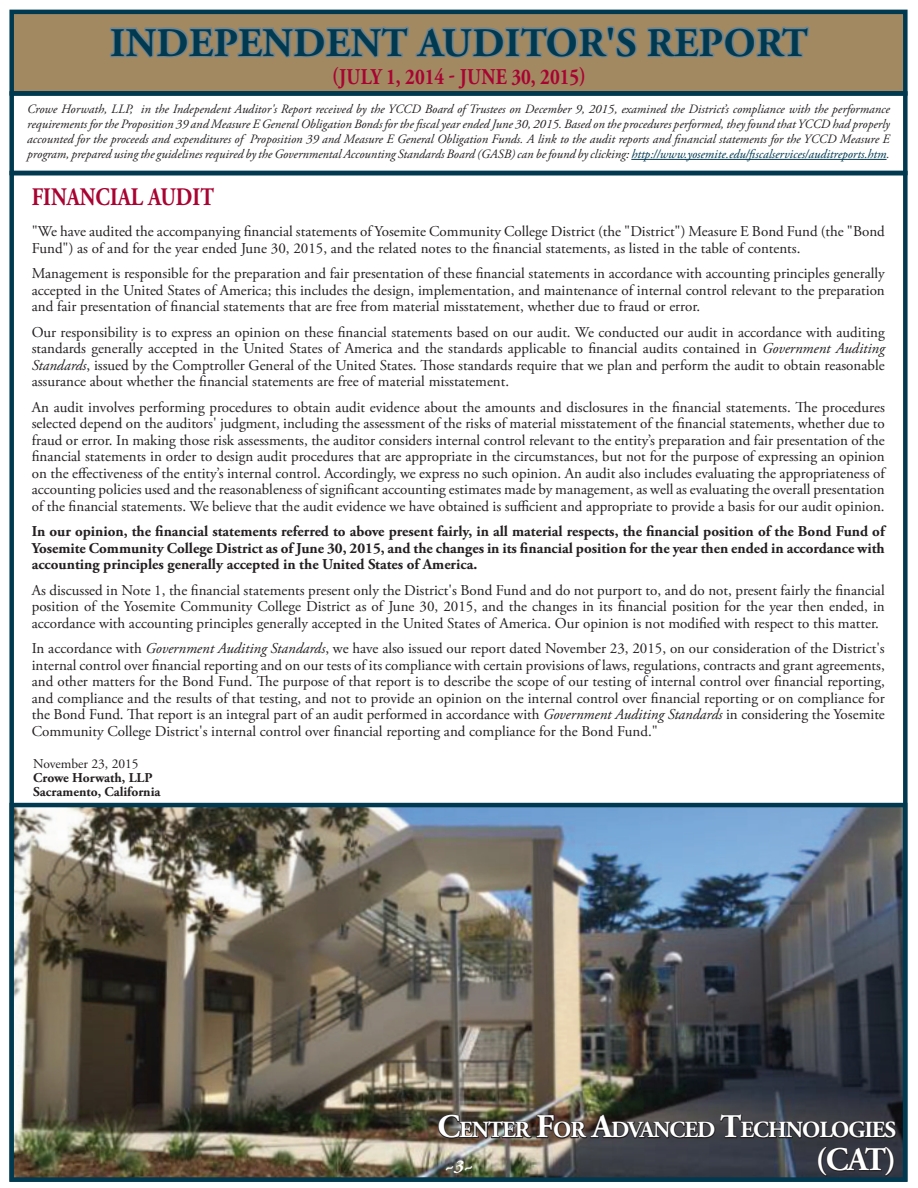
<style>
.page{position:relative;width:918px;height:1188px;background:#fff}
.page>*{position:absolute;margin:0;border:0;box-sizing:border-box;transform-origin:0 0}
.t1{font:700 40.5px "Adobe Garamond Pro";letter-spacing:.015em;color:#003950}
.t2{font:700 33px "Adobe Garamond Pro";color:#fff}
.t3{font:700 25.2px "Adobe Garamond Pro";color:#a90332;scale:.83 1}
.t4{font:700 23.1px "Adobe Garamond Pro";letter-spacing:-.045em;color:#fff}
.t5{font:700 22.5px "Adobe Garamond Pro";color:#a90332;scale:.83 1}
.t6{font:italic 700 18px "Adobe Garamond Pro";color:#fff}
.t7{font:15px/16.5px "Adobe Garamond Pro";color:#231f20;text-align:justify}
.t8{font:700 15px/16.5px "Adobe Garamond Pro";color:#231f20;text-align:justify}
.t9{font:700 13.5px/14.2px "Adobe Garamond Pro";color:#231f20}
.t10{font:13.5px "Adobe Garamond Pro";color:#231f20}
.t11{font:italic 12.75px/15px "Adobe Garamond Pro";color:#231f20;text-align:justify}
.s1{color:#000}
.s2{color:#003950}
.s3{font-style:italic}
.s4{font-size:33px}
</style>
<div class="page">
<div style="left:9px;top:10px;width:899px;height:86px;background:#a28962;border:4px solid #003950"></div>
<svg style="left:110px;top:26px;width:527px;height:32px"></svg>
<svg style="left:646px;top:26px;width:164px;height:32px"></svg>
<div style="left:9px;top:91px;width:899px;height:84px;border:4px solid #003950"></div>
<hr style="left:631px;top:159px;width:256px;height:1px;background:#003950">
<img style="left:14px;top:808px;width:888px;height:369px">
<div style="left:9px;top:803px;width:898px;height:379px;border:4px solid #003950"></div>
<svg style="left:437px;top:1113px;width:460px;height:27px"></svg>
<svg style="left:817px;top:1146px;width:78px;height:31px"></svg>
<h1 class="t1" style="left:110px;top:19px;width:338px">independent aud</h1>
<h1 class="t1" style="left:505px;top:19px;width:304px">itor's report</h1>
<h3 class="t5" style="left:332px;top:64px;width:24px">(July</h3>
<h3 class="t5" style="left:386px;top:64px;width:242px">1, 2014 - ju ne 30, 2015)</h3>
<p class="t11" style="left:27px;top:102px;width:864px">Crowe Horwath, LLP, in the Independent Auditor's Report received by the YCCD Board of Trustees on December 9, 2015, examined the District’s compliance with the performance requirements for the Proposition 39 and Measure E General Obligation Bonds for the fiscal year ended June 30, 2015. Based on the procedures performed, they found that YCCD had properly accounted for the proceeds and expenditures of Proposition 39 and Measure E General Obligation Funds. A link to the audit reports and financial statements for the YCCD Measure E program, prepared using the guidelines required by the Governmental Accounting Standards Board (GASB) can be found by clicking<span class="s1">:</span> <span class="s2">http://www.yosemite.edu/fiscalservices/auditreports.htm</span>.</p>
<h3 class="t3" style="left:32px;top:182px;width:208px">FINANCIAL AUDIT</h3>
<p class="t7" style="left:32px;top:224px;width:855px">"We have audited the accompanying financial statements of Yosemite Community College District (the "District") Measure E Bond Fund (the "Bond<br>Fund") as of and for the year ended June 30, 2015, and the related notes to the financial statements, as listed in the table of contents.</p>
<p class="t7" style="left:32px;top:266px;width:855px">Management is responsible for the preparation and fair presentation of these financial statements in accordance with accounting principles generally accepted in the United States of America; this includes the design, implementation, and maintenance of internal control relevant to the preparation and fair presentation of financial statements that are free from material misstatement, whether due to fraud or error.</p>
<p class="t7" style="left:32px;top:324px;width:855px">Our responsibility is to express an opinion on these financial statements based on our audit. We conducted our audit in accordance with auditing standards generally accepted in the United States of America and the standards applicable to financial audits contained in <span class="s3">Government Auditing Standards</span>, issued by the Comptroller General of the United States. Those standards require that we plan and perform the audit to obtain reasonable assurance about whether the financial statements are free of material misstatement.</p>
<p class="t7" style="left:32px;top:399px;width:855px">An audit involves performing procedures to obtain audit evidence about the amounts and disclosures in the financial statements. The procedures selected depend on the auditors' judgment, including the assessment of the risks of material misstatement of the financial statements, whether due to fraud or error. In making those risk assessments, the auditor considers internal control relevant to the entity’s preparation and fair presentation of the financial statements in order to design audit procedures that are appropriate in the circumstances, but not for the purpose of expressing an opinion on the effectiveness of the entity’s internal control. Accordingly, we express no such opinion. An audit also includes evaluating the appropriateness of accounting policies used and the reasonableness of significant accounting estimates made by management, as well as evaluating the overall presentation of the financial statements. We believe that the audit evidence we have obtained is sufficient and appropriate to provide a basis for our audit opinion.</p>
<p class="t8" style="left:32px;top:523px;width:855px">In our opinion, the financial statements referred to above present fairly, in all material respects, the financial position of the Bond Fund of Yosemite Community College District as of June 30, 2015, and the changes in its financial position for the year then ended in accordance with accounting principles generally accepted in the United States of America.</p>
<p class="t7" style="left:32px;top:582px;width:854px">As discussed in Note 1, the financial statements present only the District's Bond Fund and do not purport to, and do not, present fairly the financial position of the Yosemite Community College District as of June 30, 2015, and the changes in its financial position for the year then ended, in accordance with accounting principles generally accepted in the United States of America. Our opinion is not modified with respect to this matter.</p>
<p class="t7" style="left:32px;top:641px;width:855px">In accordance with <span class="s3">Government Auditing Standards</span>, we have also issued our report dated November 23, 2015, on our consideration of the District's internal control over financial reporting and on our tests of its compliance with certain provisions of laws, regulations, contracts and grant agreements, and other matters for the Bond Fund. The purpose of that report is to describe the scope of our testing of internal control over financial reporting, and compliance and the results of that testing, and not to provide an opinion on the internal control over financial reporting or on compliance for the Bond Fund. That report is an integral part of an audit performed in accordance with <span class="s3">Government Auditing Standards</span> in considering the Yosemite Community College District's internal control over financial reporting and compliance for the Bond Fund."</p>
<p class="t10" style="left:33px;top:755px;width:107px">November 23, 2015</p>
<p class="t9" style="left:33px;top:771px;width:129px">Crowe Horwath, LLP<br>Sacramento, California</p>
<h3 class="t4" style="left:437px;top:1117px;width:460px"><span class="s4">C</span>ENTER <span class="s4">F</span>OR <span class="s4">A</span>DVANCED <span class="s4">T</span>ECHNOLOGIES</h3>
<h2 class="t2" style="left:816px;top:1141px;width:82px">(CAT )</h2>
<p class="t6" style="left:445px;top:1156px;width:30px">~3~</p>
</div>
